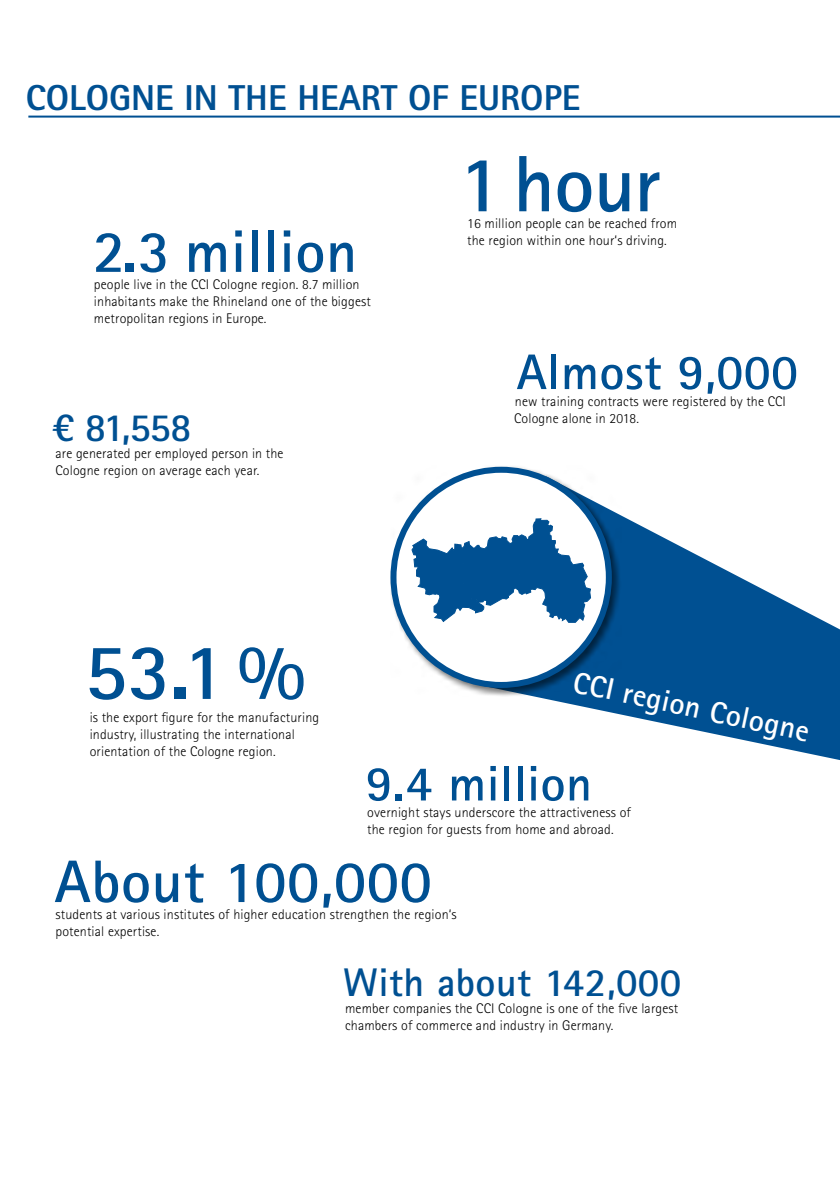
<style>
.page{position:relative;width:840px;height:1191px;background:#fff}
.page>*{position:absolute;margin:0;border:0;box-sizing:border-box;transform-origin:0 0}
.t1{font:700 80px "Rotis Sans Serif Pro";letter-spacing:-.005em;color:#005092}
.t2{font:700 60px "Rotis Sans Serif Pro";letter-spacing:.01em;color:#005092}
.t3{font:700 50px "Rotis Sans Serif Pro";letter-spacing:.01em;color:#005092}
.t4{font:700 40px "Rotis Sans Serif Pro";letter-spacing:.01em;color:#005092}
.t5{font:800 36px "Rotis Sans Serif Pro";color:#005092}
.t6{font:700 30.4px "Rotis Sans Serif Pro";color:#fff}
.t7{font:300 14px/17px "Rotis Sans Serif Pro";letter-spacing:.01em;color:#000}
</style>
<div class="page">
<hr style="left:28px;top:116px;width:811px;height:2px;background:#005092">
<svg style="left:537px;top:515px;width:302px;height:245px;fill:#005092"></svg>
<div style="left:389px;top:465px;width:232px;height:232px;background:#000;opacity:.55"></div>
<div style="left:393px;top:470px;width:215px;height:215px;background:#fff;border-radius:50%"></div>
<div style="left:390px;top:467px;width:221px;height:221px;border:6px solid #005092;border-radius:50%"></div>
<svg style="left:410px;top:518px;width:181px;height:105px"></svg>
<h3 class="t5" style="left:26px;top:75px;width:556px">COLOGNE IN THE HEART OF EUROPE</h3>
<h2 class="t2" style="left:93px;top:214px;width:266px">2.3 million</h2>
<p class="t7" style="left:94px;top:276px;width:278px">people live in the CCI Cologne region. 8.7 million inhabitants make the Rhineland one of the biggest metropolitan regions in Europe.</p>
<h3 class="t4" style="left:51px;top:402px;width:141px">€ 81,558</h3>
<p class="t7" style="left:55px;top:445px;width:229px">are generated per employed person in the<br>Cologne region on average each year.</p>
<h1 class="t1" style="left:84px;top:621px;width:223px">53.1%</h1>
<p class="t7" style="left:90px;top:708px;width:231px">is the export figure for the manufacturing industry, illustrating the international orientation of the Cologne region.</p>
<h1 class="t1" style="left:458px;top:134px;width:204px">1 hour</h1>
<p class="t7" style="left:467px;top:215px;width:211px">16 million people can be reached from the region within one hour‘s driving.</p>
<h3 class="t3" style="left:516px;top:340px;width:283px">Almost 9,000</h3>
<p class="t7" style="left:514px;top:393px;width:273px">new training contracts were registered by the CCI<br>Cologne alone in 2018.</p>
<h3 class="t6" style="left:577px;top:662px;width:242px;rotate:12deg">CCI region Cologne</h3>
<h3 class="t3" style="left:365px;top:752px;width:228px">9.4 million</h3>
<p class="t7" style="left:367px;top:804px;width:265px">overnight stays underscore the attractiveness of the region for guests from home and abroad.</p>
<h2 class="t2" style="left:54px;top:843px;width:379px">About 100,000</h2>
<p class="t7" style="left:55px;top:906px;width:402px">students at various institutes of higher education strengthen the region‘s potential expertise.</p>
<h3 class="t4" style="left:343px;top:957px;width:339px">With about 142,000</h3>
<p class="t7" style="left:345px;top:1000px;width:334px">member companies the CCI Cologne is one of the five largest chambers of commerce and industry in Germany.</p>
</div>
